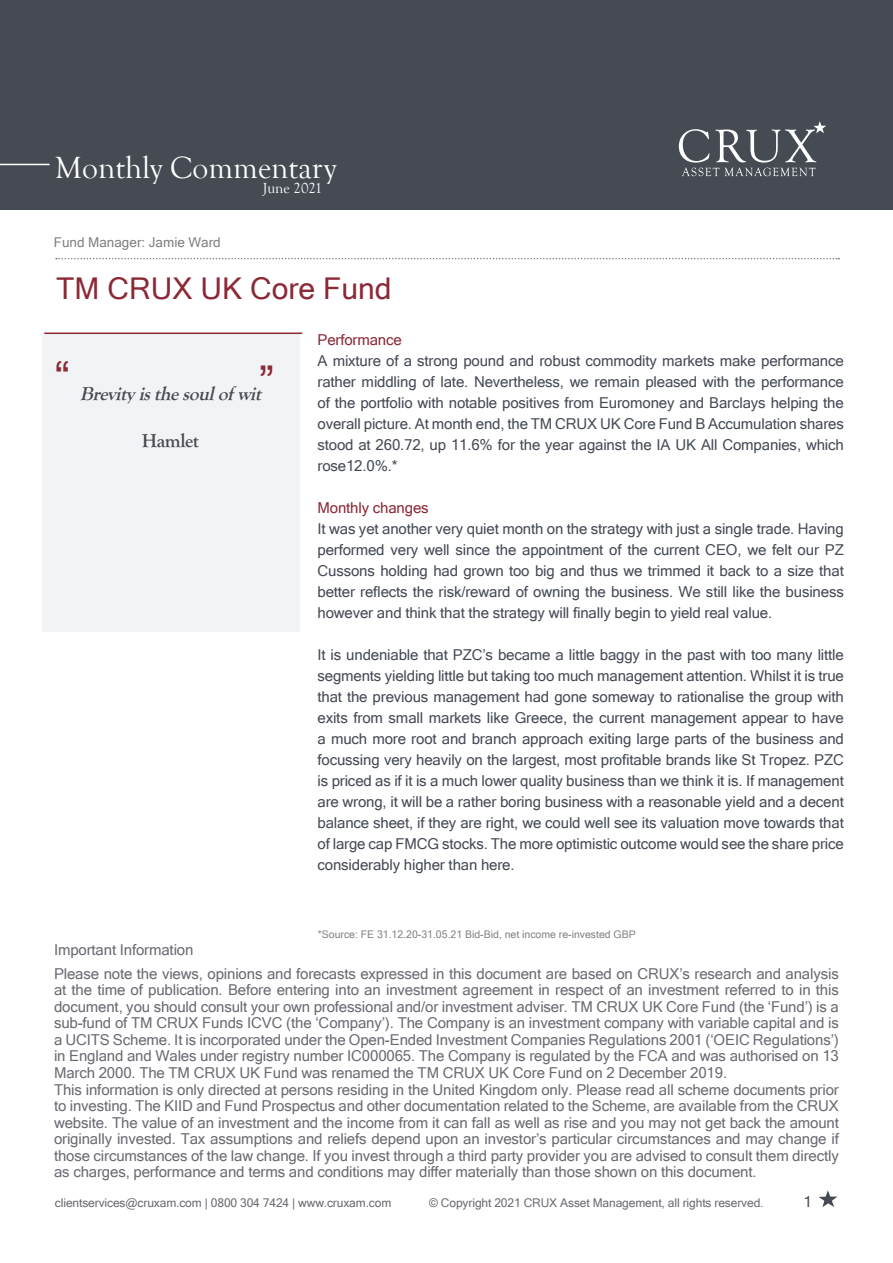
<style>
.page{position:relative;width:893px;height:1263px;background:#fff}
.page>*{position:absolute;margin:0;border:0;box-sizing:border-box;transform-origin:0 0}
.t1{font:45px "Microsoft Sans Serif";color:#8b2937}
.t2{font:31.5px "Goudy Old Style T";color:#fff}
.Fund_Title{font:30px "Microsoft Sans Serif";color:#8b2937}
.Pull_Quote{font:italic 700 19.5px "Goudy Old Style T";color:#464b53}
.Pull_Quote-2{font:700 19.5px "Goudy Old Style T";letter-spacing:-.02em;color:#464b53}
.Body_text{font:15px/21px "Microsoft Sans Serif";letter-spacing:-.01em;color:#444a55;text-align:justify}
.t3{font:15px/16.5px "Microsoft Sans Serif";letter-spacing:-.01em;color:#6a6b73}
.Body_text-2{font:15px "Microsoft Sans Serif";letter-spacing:-.01em;color:#8b2937}
.t4{font:15px "Goudy Old Style T";color:#fff}
.t5{font:15px "Microsoft Sans Serif";color:#454953}
.t6{font:13.5px "Microsoft Sans Serif";color:#808080}
.t7{font:12px "Microsoft Sans Serif";letter-spacing:-.01em;color:#6a6a71}
.text{font:10.5px "Microsoft Sans Serif";color:#808285}
</style>
<div class="page">
<div style="left:0;top:0;width:893px;height:209px;background:#464b53"></div>
<svg style="left:679px;top:121px;width:147px;height:55px"></svg>
<hr style="left:0;top:164px;width:50px;height:1px;background:#fff">
<svg style="left:56px;top:258px;width:783px;height:1px"></svg>
<svg style="left:819px;top:1190px;width:18px;height:17px"></svg>
<div style="left:42px;top:334px;width:258px;height:297px;background:#f2f3f4"></div>
<hr style="left:44px;top:332px;width:258px;height:2px;background:#8b2937">
<h2 class="t2" style="left:55px;top:151px;width:283px">Monthly Commentary</h2>
<p class="t4" style="left:263px;top:180px;width:61px">June 2021</p>
<p class="t6" style="left:54px;top:233px;width:168px">Fund Manager: Jamie Ward</p>
<p class="Fund_Title" style="left:56px;top:269px;width:337px">TM CRUX UK Core Fund</p>
<p class="Body_text-2" style="left:317px;top:330px;width:86px">Performance</p>
<p class="Body_text" style="left:317px;top:350px;width:528px">A mixture of a strong pound and robust commodity markets make performance rather middling of late. Nevertheless, we remain pleased with the performance of the portfolio with notable positives from Euromoney and Barclays helping the overall picture. At month end, the TM CRUX UK Core Fund B Accumulation shares stood at 260.72, up 11.6% for the year against the IA UK All Companies, which rose12.0%.*</p>
<p class="Body_text-2" style="left:317px;top:498px;width:113px">Monthly changes</p>
<p class="Body_text" style="left:317px;top:518px;width:528px">It was yet another very quiet month on the strategy with just a single trade. Having performed very well since the appointment of the current CEO, we felt our PZ Cussons holding had grown too big and thus we trimmed it back to a size that better reflects the risk/reward of owning the business. We still like the business however and think that the strategy will finally begin to yield real value.</p>
<p class="Body_text" style="left:317px;top:644px;width:528px">It is undeniable that PZC’s became a little baggy in the past with too many little segments yielding little but taking too much management attention. Whilst it is true that the previous management had gone someway to rationalise the group with exits from small markets like Greece, the current management appear to have a much more root and branch approach exiting large parts of the business and focussing very heavily on the largest, most profitable brands like St Tropez. PZC is priced as if it is a much lower quality business than we think it is. If management are wrong, it will be a rather boring business with a reasonable yield and a decent balance sheet, if they are right, we could well see its valuation move towards that of large cap FMCG stocks. The more optimistic outcome would see the share price considerably higher than here.</p>
<p class="t1" style="left:55px;top:349px;width:16px">“</p>
<p class="t1" style="left:274px;top:388px;width:16px;rotate:-180deg">“</p>
<p class="Pull_Quote" style="left:80px;top:383px;width:188px">Brevity isthesoulofwit</p>
<p class="Pull_Quote-2" style="left:142px;top:430px;width:59px">Hamlet</p>
<p class="text" style="left:318px;top:927px;width:320px">*Source: FE 31.12.20-31.05.21 Bid-Bid, net income re-invested GBP</p>
<p class="t3" style="left:54px;top:937px;width:786px;line-height:24px">Important Information<br>Please note the views, opinions and forecasts expressed in this document are based on CRUX’s research and analysis</p>
<p class="t3" style="left:54px;top:982px;width:786px">at the time of publication. Before entering into an investment agreement in respect of an investment referred to in this document, you should consult your own professional and/or investment adviser. TM CRUX UK Core Fund (the ‘Fund’) is a sub-fund of TM CRUX Funds ICVC (the ‘Company’). The Company is an investment company with variable capital and is a UCITS Scheme. It is incorporated under the Open-Ended Investment Companies Regulations 2001 (‘OEIC Regulations’) in England and Wales under registry number IC000065. The Company is regulated by the FCA and was authorised on 13<br>March 2000. The TM CRUX UK Fund was renamed the TM CRUX UK Core Fund on 2 December 2019.<br>This information is only directed at persons residing in the United Kingdom only. Please read all scheme documents prior to investing. The KIID and Fund Prospectus and other documentation related to the Scheme, are available from the CRUX website. The value of an investment and the income from it can fall as well as rise and you may not get back the amount originally invested. Tax assumptions and reliefs depend upon an investor’s particular circumstances and may change if those circumstances of the law change. If you invest through a third party provider you are advised to consult them directly as charges, performance and terms and conditions may differ materially than those shown on this document.</p>
<p class="t7" style="left:55px;top:1195px;width:338px">clientservices@cruxam.com | 0800 304 7424 | www.cruxam.com</p>
<p class="t7" style="left:429px;top:1195px;width:336px">© Copyright 2021 CRUX Asset Management, all rights reserved.</p>
<p class="t5" style="left:803px;top:1191px;width:10px">1</p>
</div>
